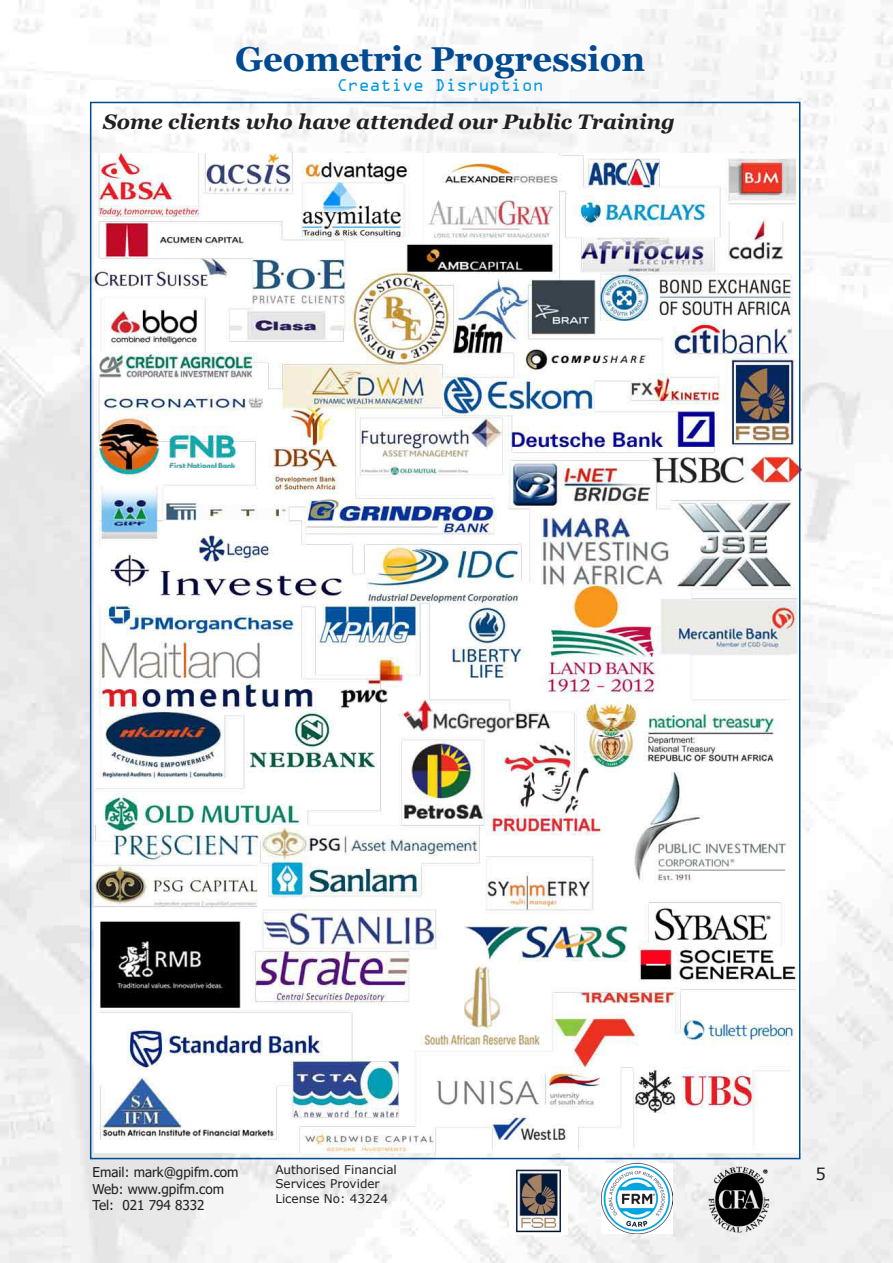
<style>
.page{position:relative;width:893px;height:1263px;background:#fff}
.page>*{position:absolute;margin:0;border:0;box-sizing:border-box;transform-origin:0 0}
.t1{font:700 34.5px "Georgia";color:#014990}
.t2{font:italic 700 21px "Georgia";color:#231f20}
.t3{font:18px "OCRA Extended";color:#09d}
.t4{font:16.5px "Verdana";color:#231f20}
.t5{font:13.5px/16.2px "Tahoma";color:#231f20}
.t6{font:12px/14.4px "Verdana";color:#231f20}
</style>
<div class="page">
<img style="left:0;top:0;width:893px;height:1263px">
<img style="left:94px;top:153px;width:707px;height:999px">
<img style="left:707px;top:1166px;width:63px;height:68px">
<img style="left:510px;top:1166px;width:58px;height:69px">
<img style="left:602px;top:1163px;width:70px;height:71px">
<h1 class="t1" style="left:235px;top:37px;width:412px">Geometric Progression</h1>
<h3 class="t3" style="left:337px;top:76px;width:208px">Creative Disruption</h3>
<p class="t2" style="left:103px;top:108px;width:573px">Some clients who have attended our Public Training</p>
<p class="t5" style="left:92px;top:1165px;width:148px">Email: mark@gpifm.com<br>Web: www.gpifm.com<br>Tel: 021 794 8332</p>
<p class="t6" style="left:275px;top:1162px;width:123px">Authorised Financial<br>Services Provider<br>License No: 43224</p>
<p class="t4" style="left:815px;top:1162px;width:12px">5</p>
</div>
